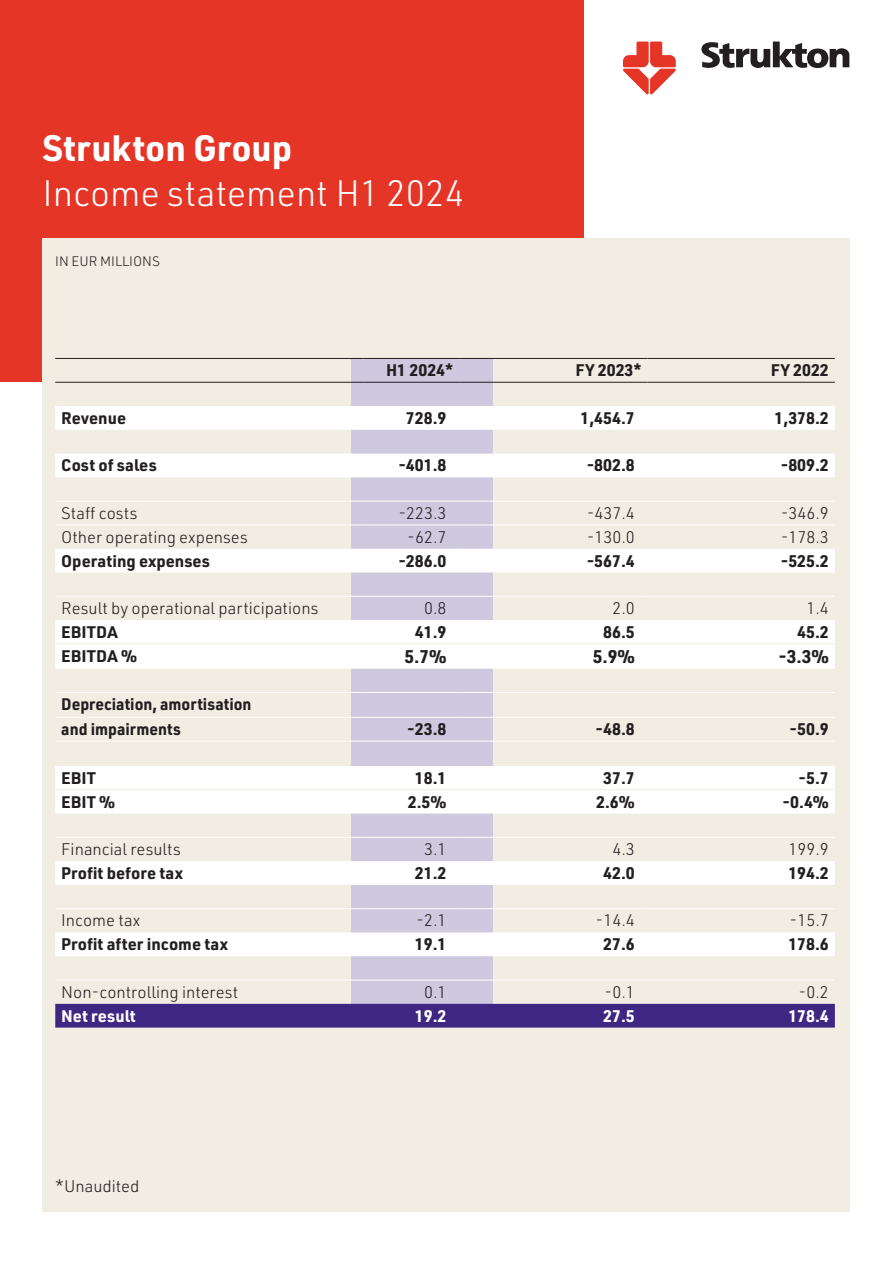
<style>
.page{position:relative;width:893px;height:1263px;background:#fff}
.page>*{position:absolute;margin:0;border:0;box-sizing:border-box;transform-origin:0 0}
.t1{font:300 36px "URWDIN";color:#fff}
.t2{font:700 36px "URWDIN";color:#fff}
.t3{font:700 18px "URWDIN";color:#231f20}
.t4{font:700 16.5px "URWDIN";color:#231f20}
.t5{font:300 16.5px "URWDIN";color:#231f20}
.t6{font:700 16.5px "URWDIN";color:#231f20;scale:.95 1}
.t7{font:700 16.5px "URWDIN";color:#fff}
.t8{font:300 13.5px "URWDIN";color:#231f20}
.s1{font-size:15px}
</style>
<div class="page">
<div style="left:0;top:0;width:584px;height:381px;background:#e53527"></div>
<div style="left:43px;top:238px;width:807px;height:974px;background:#f1ede3"></div>
<svg style="left:623px;top:42px;width:53px;height:52px"></svg>
<svg style="left:701px;top:42px;width:148px;height:26px"></svg>
<div style="left:351px;top:358px;width:142px;height:668px;background:#cfc9e0"></div>
<svg style="left:55px;top:406px;width:780px;height:550px"></svg>
<div style="left:55px;top:1004px;width:780px;height:23px;background:#3f2682"></div>
<hr style="left:55px;top:501px;width:309px;height:1px;background:#fff">
<hr style="left:364px;top:501px;width:95px;height:1px;background:#fff">
<hr style="left:459px;top:501px;width:189px;height:1px;background:#fff">
<hr style="left:648px;top:501px;width:187px;height:1px;background:#fff">
<hr style="left:55px;top:525px;width:309px;height:1px;background:#fff">
<hr style="left:364px;top:525px;width:95px;height:1px;background:#fff">
<hr style="left:459px;top:525px;width:189px;height:1px;background:#fff">
<hr style="left:648px;top:525px;width:187px;height:1px;background:#fff">
<svg style="left:363px;top:549px;width:1px;height:23px"></svg>
<svg style="left:459px;top:549px;width:1px;height:23px"></svg>
<svg style="left:647px;top:549px;width:1px;height:23px"></svg>
<hr style="left:55px;top:596px;width:309px;height:1px;background:#fff">
<hr style="left:364px;top:596px;width:95px;height:1px;background:#fff">
<hr style="left:459px;top:596px;width:189px;height:1px;background:#fff">
<hr style="left:648px;top:596px;width:187px;height:1px;background:#fff">
<hr style="left:55px;top:692px;width:309px;height:1px;background:#fff">
<hr style="left:364px;top:692px;width:95px;height:1px;background:#fff">
<hr style="left:459px;top:692px;width:189px;height:1px;background:#fff">
<hr style="left:648px;top:692px;width:187px;height:1px;background:#fff">
<hr style="left:459px;top:717px;width:189px;height:1px;background:#fff">
<hr style="left:648px;top:717px;width:187px;height:1px;background:#fff">
<hr style="left:459px;top:741px;width:189px;height:1px;background:#fff">
<hr style="left:648px;top:741px;width:187px;height:1px;background:#fff">
<hr style="left:55px;top:837px;width:309px;height:1px;background:#fff">
<hr style="left:364px;top:837px;width:95px;height:1px;background:#fff">
<hr style="left:459px;top:837px;width:189px;height:1px;background:#fff">
<hr style="left:648px;top:837px;width:187px;height:1px;background:#fff">
<hr style="left:55px;top:908px;width:309px;height:1px;background:#fff">
<hr style="left:364px;top:908px;width:95px;height:1px;background:#fff">
<hr style="left:459px;top:908px;width:189px;height:1px;background:#fff">
<hr style="left:648px;top:908px;width:187px;height:1px;background:#fff">
<hr style="left:55px;top:980px;width:309px;height:1px;background:#fff">
<hr style="left:364px;top:980px;width:95px;height:1px;background:#fff">
<hr style="left:459px;top:980px;width:189px;height:1px;background:#fff">
<hr style="left:648px;top:980px;width:187px;height:1px;background:#fff">
<hr style="left:55px;top:358px;width:309px;height:1px;background:#231f20">
<hr style="left:364px;top:358px;width:95px;height:1px;background:#231f20">
<hr style="left:459px;top:358px;width:189px;height:1px;background:#231f20">
<hr style="left:648px;top:358px;width:187px;height:1px;background:#231f20">
<hr style="left:55px;top:382px;width:309px;height:1px;background:#231f20">
<hr style="left:364px;top:382px;width:95px;height:1px;background:#231f20">
<hr style="left:459px;top:382px;width:189px;height:1px;background:#231f20">
<hr style="left:648px;top:382px;width:187px;height:1px;background:#231f20">
<hr style="left:55px;top:789px;width:309px;height:1px;background:#f1ede3">
<hr style="left:55px;top:643px;width:309px;height:1px;background:#f1ede3">
<hr style="left:364px;top:643px;width:95px;height:1px;background:#f1ede3">
<hr style="left:459px;top:643px;width:189px;height:1px;background:#f1ede3">
<hr style="left:648px;top:643px;width:187px;height:1px;background:#f1ede3">
<hr style="left:364px;top:789px;width:95px;height:1px;background:#f1ede3">
<hr style="left:459px;top:789px;width:189px;height:1px;background:#f1ede3">
<hr style="left:648px;top:789px;width:187px;height:1px;background:#f1ede3">
<hr style="left:364px;top:717px;width:95px;height:1px;background:#fff">
<hr style="left:364px;top:741px;width:95px;height:1px;background:#fff">
<hr style="left:55px;top:717px;width:309px;height:1px;background:#fff">
<hr style="left:55px;top:741px;width:309px;height:1px;background:#fff">
<p class="t2" style="left:43px;top:123px;width:251px">Strukton Group</p>
<p class="t1" style="left:43px;top:169px;width:423px">Income statement H1 2024</p>
<p class="t8" style="left:55px;top:253px;width:106px">IN EUR MILLIONS</p>
<p class="t4" style="left:386px;top:359px;width:69px">H1 2024<span class="s1">*</span></p>
<p class="t4" style="left:575px;top:359px;width:68px">FY 2023<span class="s1">*</span></p>
<p class="t4" style="left:771px;top:359px;width:60px">FY 2022</p>
<p class="t4" style="left:61px;top:407px;width:66px">Revenue</p>
<p class="t4" style="left:406px;top:407px;width:42px">728.9</p>
<p class="t4" style="left:580px;top:407px;width:56px">1,454.7</p>
<p class="t4" style="left:775px;top:407px;width:56px">1,378.2</p>
<p class="t4" style="left:61px;top:454px;width:97px">Cost of sales</p>
<p class="t4" style="left:398px;top:454px;width:50px">-401.8</p>
<p class="t4" style="left:587px;top:454px;width:50px">-802.8</p>
<p class="t4" style="left:781px;top:454px;width:50px">-809.2</p>
<p class="t5" style="left:61px;top:502px;width:78px">Staff costs</p>
<p class="t5" style="left:398px;top:502px;width:50px">-223.3</p>
<p class="t5" style="left:587px;top:502px;width:50px">-437.4</p>
<p class="t5" style="left:781px;top:502px;width:50px">-346.9</p>
<p class="t5" style="left:61px;top:526px;width:188px">Other operating expenses</p>
<p class="t5" style="left:407px;top:526px;width:41px">-62.7</p>
<p class="t5" style="left:587px;top:526px;width:50px">-130.0</p>
<p class="t5" style="left:781px;top:526px;width:50px">-178.3</p>
<p class="t4" style="left:61px;top:549px;width:150px">Operating expenses</p>
<p class="t4" style="left:398px;top:549px;width:50px">-286.0</p>
<p class="t4" style="left:587px;top:549px;width:50px">-567.4</p>
<p class="t4" style="left:781px;top:549px;width:50px">-525.2</p>
<p class="t5" style="left:61px;top:597px;width:259px">Result by operational participations</p>
<p class="t5" style="left:424px;top:597px;width:24px">0.8</p>
<p class="t5" style="left:612px;top:597px;width:24px">2.0</p>
<p class="t5" style="left:806px;top:597px;width:24px">1.4</p>
<p class="t4" style="left:61px;top:621px;width:58px">EBITDA</p>
<p class="t4" style="left:415px;top:621px;width:33px">41.9</p>
<p class="t4" style="left:603px;top:621px;width:33px">86.5</p>
<p class="t4" style="left:797px;top:621px;width:33px">45.2</p>
<p class="t4" style="left:61px;top:644px;width:77px">EBITDA %</p>
<p class="t3" style="left:404px;top:644px;width:44px">5.7%</p>
<p class="t3" style="left:593px;top:644px;width:44px">5.9%</p>
<p class="t3" style="left:778px;top:644px;width:52px">-3.3%</p>
<p class="t6" style="left:61px;top:693px;width:202px">Depreciation, amortisation</p>
<p class="t6" style="left:61px;top:718px;width:127px">and impairments</p>
<p class="t4" style="left:407px;top:718px;width:41px">-23.8</p>
<p class="t4" style="left:596px;top:718px;width:41px">-48.8</p>
<p class="t4" style="left:790px;top:718px;width:41px">-50.9</p>
<p class="t4" style="left:61px;top:766px;width:36px">EBIT</p>
<p class="t4" style="left:415px;top:766px;width:33px">18.1</p>
<p class="t4" style="left:603px;top:766px;width:33px">37.7</p>
<p class="t4" style="left:798px;top:766px;width:32px">-5.7</p>
<p class="t4" style="left:61px;top:790px;width:55px">EBIT %</p>
<p class="t4" style="left:408px;top:790px;width:40px">2.5%</p>
<p class="t4" style="left:596px;top:790px;width:40px">2.6%</p>
<p class="t4" style="left:783px;top:790px;width:48px">-0.4%</p>
<p class="t5" style="left:61px;top:838px;width:121px">Financial results</p>
<p class="t5" style="left:424px;top:838px;width:24px">3.1</p>
<p class="t5" style="left:612px;top:838px;width:24px">4.3</p>
<p class="t5" style="left:789px;top:838px;width:42px">199.9</p>
<p class="t4" style="left:61px;top:862px;width:123px">Profit before tax</p>
<p class="t4" style="left:415px;top:862px;width:33px">21.2</p>
<p class="t4" style="left:603px;top:862px;width:33px">42.0</p>
<p class="t4" style="left:788px;top:862px;width:42px">194.2</p>
<p class="t5" style="left:61px;top:910px;width:81px">Income tax</p>
<p class="t5" style="left:416px;top:910px;width:32px">-2.1</p>
<p class="t5" style="left:596px;top:910px;width:41px">-14.4</p>
<p class="t5" style="left:790px;top:910px;width:41px">-15.7</p>
<p class="t4" style="left:61px;top:933px;width:168px">Profit after income tax</p>
<p class="t4" style="left:415px;top:933px;width:33px">19.1</p>
<p class="t4" style="left:603px;top:933px;width:33px">27.6</p>
<p class="t4" style="left:788px;top:933px;width:42px">178.6</p>
<p class="t5" style="left:61px;top:981px;width:178px">Non-controlling interest</p>
<p class="t5" style="left:424px;top:981px;width:24px">0.1</p>
<p class="t5" style="left:604px;top:981px;width:32px">-0.1</p>
<p class="t5" style="left:798px;top:981px;width:32px">-0.2</p>
<p class="t7" style="left:61px;top:1004px;width:76px">Net result</p>
<p class="t7" style="left:415px;top:1004px;width:33px">19.2</p>
<p class="t7" style="left:603px;top:1004px;width:33px">27.5</p>
<p class="t7" style="left:788px;top:1004px;width:42px">178.4</p>
<p class="t5" style="left:55px;top:1175px;width:86px">*Unaudited</p>
</div>
